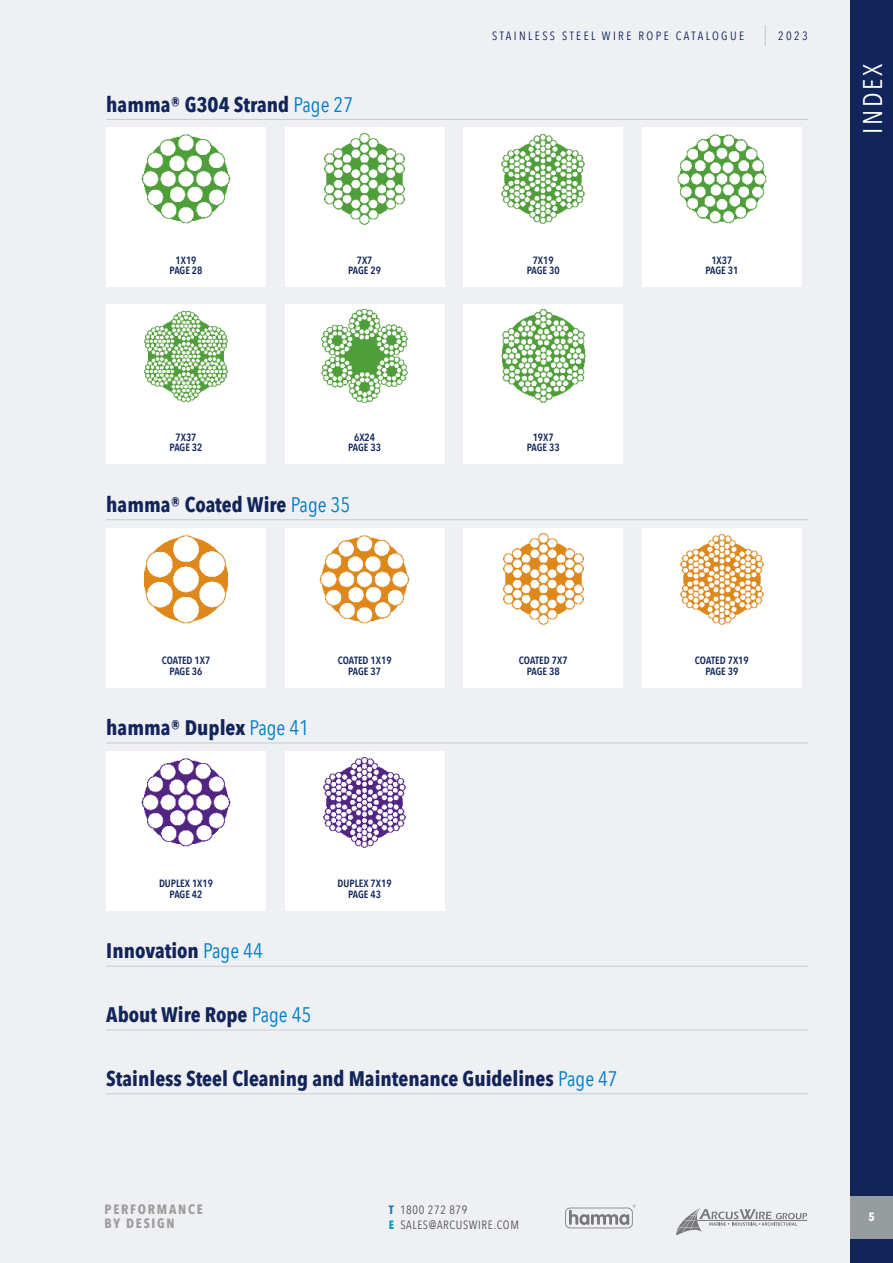
<style>
.page{position:relative;width:893px;height:1263px;background:#eff0f3}
.page>*{position:absolute;margin:0;border:0;box-sizing:border-box;transform-origin:0 0}
.t1{font:27px "Avenir Next Condensed";letter-spacing:.1em;color:#fff}
.t2{font:700 21px "Avenir Next Condensed";color:#11255b}
.t3{font:700 13.5px/13.5px "Avenir Next Condensed";letter-spacing:.13em;color:#9d9d9c}
.t4{font:12px "Avenir Next Condensed";letter-spacing:.2em;color:#11255b}
.t5{font:12px/15px "Avenir Next Condensed";letter-spacing:.05em;color:#575756}
.t6{font:700 12px "Avenir Next Condensed";color:#fff}
.t7{font:600 10.5px/10.5px "Avenir Next Condensed";color:#11255b;text-align:center}
.s1{font-weight:400;color:#007fc8}
.s2{font-weight:700;color:#007fc8}
.s3{font-weight:700;color:#0095d4}
</style>
<div class="page">
<svg style="left:765px;top:25px;width:1px;height:21px"></svg>
<svg style="left:565px;top:1205px;width:70px;height:23px"></svg>
<svg style="left:676px;top:1208px;width:131px;height:27px"></svg>
<div style="left:850px;top:0;width:43px;height:1263px;background:#11255b"></div>
<div style="left:850px;top:1196px;width:43px;height:43px;background:#979c9e"></div>
<hr style="left:106px;top:743px;width:702px;height:1px;background:#cacbcc">
<hr style="left:106px;top:966px;width:702px;height:1px;background:#cacbcc">
<hr style="left:106px;top:1030px;width:702px;height:1px;background:#cacbcc">
<hr style="left:106px;top:1093px;width:702px;height:1px;background:#cacbcc">
<div style="left:106px;top:751px;width:160px;height:159px;background:#fff"></div>
<div style="left:285px;top:751px;width:159px;height:159px;background:#fff"></div>
<img style="left:141px;top:758px;width:90px;height:89px">
<img style="left:323px;top:757px;width:83px;height:91px">
<div style="left:106px;top:128px;width:160px;height:159px;background:#fff"></div>
<div style="left:106px;top:528px;width:160px;height:159px;background:#fff"></div>
<div style="left:463px;top:305px;width:160px;height:159px;background:#fff"></div>
<div style="left:642px;top:128px;width:159px;height:159px;background:#fff"></div>
<div style="left:642px;top:528px;width:159px;height:159px;background:#fff"></div>
<div style="left:285px;top:128px;width:159px;height:159px;background:#fff"></div>
<div style="left:285px;top:528px;width:159px;height:159px;background:#fff"></div>
<div style="left:106px;top:305px;width:160px;height:159px;background:#fff"></div>
<div style="left:463px;top:128px;width:160px;height:159px;background:#fff"></div>
<div style="left:463px;top:528px;width:160px;height:159px;background:#fff"></div>
<div style="left:285px;top:305px;width:159px;height:159px;background:#fff"></div>
<img style="left:141px;top:134px;width:90px;height:90px">
<img style="left:143px;top:535px;width:86px;height:89px">
<img style="left:501px;top:309px;width:85px;height:94px">
<img style="left:677px;top:134px;width:90px;height:90px">
<img style="left:680px;top:534px;width:84px;height:91px">
<img style="left:324px;top:133px;width:81px;height:92px">
<img style="left:319px;top:535px;width:91px;height:89px">
<img style="left:144px;top:310px;width:84px;height:93px">
<img style="left:501px;top:134px;width:84px;height:90px">
<img style="left:503px;top:533px;width:81px;height:92px">
<img style="left:321px;top:309px;width:87px;height:94px">
<hr style="left:106px;top:119px;width:702px;height:1px;background:#cacbcc">
<hr style="left:106px;top:519px;width:702px;height:1px;background:#cacbcc">
<h2 class="t2" style="left:106px;top:91px;width:248px">hamma® G304 Strand <span class="s1">Page 27</span></h2>
<p class="t7" style="left:170px;top:255px;width:34px">1X19<br>PAGE 28</p>
<p class="t7" style="left:348px;top:255px;width:34px">7X7<br>PAGE 29</p>
<p class="t4" style="left:492px;top:26px;width:253px">STAINLESS STEEL WIRE ROPE CATALOGUE</p>
<p class="t4" style="left:778px;top:26px;width:31px">2023</p>
<p class="t7" style="left:527px;top:255px;width:34px">7X19<br>PAGE 30</p>
<p class="t7" style="left:705px;top:255px;width:34px">1X37<br>PAGE 31</p>
<h1 class="t1" style="left:850px;top:134px;width:72px;rotate:-90deg">INDEX</h1>
<p class="t7" style="left:170px;top:432px;width:34px">7X37<br>PAGE 32</p>
<p class="t7" style="left:348px;top:432px;width:34px">6X24<br>PAGE 33</p>
<h2 class="t2" style="left:106px;top:492px;width:246px">hamma® Coated Wire <span class="s1">Page 35</span></h2>
<p class="t7" style="left:162px;top:655px;width:50px">COATED 1X7<br>PAGE 36</p>
<h2 class="t2" style="left:106px;top:715px;width:204px">hamma® Duplex <span class="s1">Page 41</span></h2>
<p class="t7" style="left:338px;top:655px;width:55px">COATED 1X19<br>PAGE 37</p>
<p class="t7" style="left:159px;top:878px;width:56px">DUPLEX 1X19<br>PAGE 42</p>
<p class="t7" style="left:338px;top:878px;width:56px">DUPLEX 7X19<br>PAGE 43</p>
<h2 class="t2" style="left:106px;top:938px;width:158px">Innovation <span class="s1">Page 44</span></h2>
<h2 class="t2" style="left:106px;top:1002px;width:207px">About Wire Rope <span class="s1">Page 45</span></h2>
<p class="t7" style="left:527px;top:432px;width:34px">19X7<br>PAGE 33</p>
<p class="t7" style="left:519px;top:655px;width:50px">COATED 7X7<br>PAGE 38</p>
<h2 class="t2" style="left:106px;top:1066px;width:513px">Stainless Steel Cleaning and Maintenance Guidelines <span class="s1">Page 47</span></h2>
<p class="t7" style="left:695px;top:655px;width:55px">COATED 7X19<br>PAGE 39</p>
<p class="t3" style="left:105px;top:1202px;width:100px">PERFORMANCE<br>BY DESIGN</p>
<p class="t6" style="left:869px;top:1209px;width:8px">5</p>
<p class="t5" style="left:389px;top:1201px;width:132px"><span class="s2">T</span> 1800 272 879<br><span class="s3">E</span> SALES@ARCUSWIRE.COM</p>
</div>
